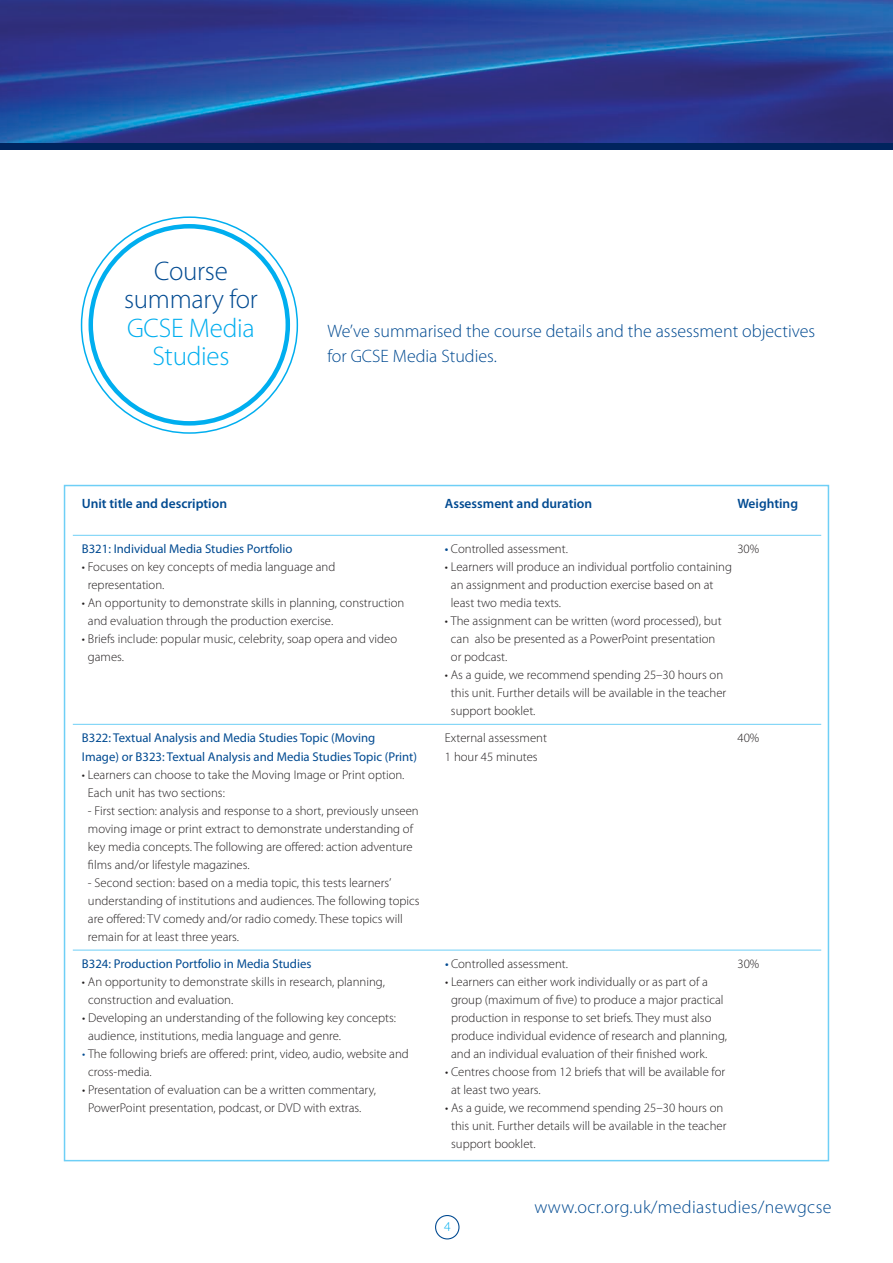
<style>
.page{position:relative;width:893px;height:1263px;background:#fff}
.page>*{position:absolute;margin:0;border:0;box-sizing:border-box;transform-origin:0 0}
.t1{font:300 27px/28.5px "Myriad Pro";letter-spacing:-.01em;color:#004a91;text-align:center}
.t2{font:300 27px/28.5px "Myriad Pro";letter-spacing:-.01em;color:#00aeef;text-align:center}
.t3{font:300 18px/25.5px "Myriad Pro";color:#004a91}
.t4{font:300 18px "Myriad Pro";letter-spacing:.02em;color:#004a91}
.t5{font:600 13.5px "Myriad Pro";color:#004a91}
.t6{font:300 13.5px "Myriad Pro";color:#00aeef}
.t7{font:300 12.75px/18px "Myriad Pro";color:#231f20}
.t8{font:12.75px "Myriad Pro";color:#004a91}
.s1{font-weight:400;color:#004a91}
.s2{color:#004a91}
</style>
<div class="page">
<img style="left:0;top:0;width:893px;height:143px">
<div style="left:88px;top:224px;width:202px;height:202px;border:4px solid #00aeef;border-radius:50%"></div>
<div style="left:435px;top:1215px;width:24px;height:24px;border:1px solid #004a91;border-radius:50%"></div>
<div style="left:0;top:143px;width:893px;height:6px;background:#00245e"></div>
<hr style="left:73px;top:535px;width:748px;height:1px;background:#6ecff6">
<hr style="left:73px;top:724px;width:748px;height:1px;background:#6ecff6">
<hr style="left:73px;top:950px;width:748px;height:1px;background:#6ecff6">
<h1 class="t1" style="left:124px;top:257px;width:135px">Course summary for</h1>
<h1 class="t2" style="left:127px;top:314px;width:129px">GCSE Media<br>Studies</h1>
<h2 class="t3" style="left:327px;top:318px;width:489px">We’ve summarised the course details and the assessment objectives for GCSE Media Studies.</h2>
<p class="t5" style="left:82px;top:494px;width:147px">Unit title and description</p>
<p class="t5" style="left:445px;top:494px;width:149px">Assessment and duration</p>
<p class="t5" style="left:737px;top:494px;width:62px">Weighting</p>
<p class="t8" style="left:82px;top:541px;width:212px">B321: Individual Media Studies Portfolio</p>
<p class="t7" style="left:445px;top:540px;width:125px"><span class="s1">•</span> Controlled assessment.</p>
<p class="t7" style="left:737px;top:540px;width:23px">30%</p>
<p class="t7" style="left:82px;top:558px;width:255px">• Focuses on key concepts of media language and</p>
<p class="t7" style="left:445px;top:558px;width:289px">• Learners will produce an individual portfolio containing</p>
<p class="t7" style="left:88px;top:576px;width:78px">representation.</p>
<p class="t7" style="left:451px;top:576px;width:264px">an assignment and production exercise based on at</p>
<p class="t7" style="left:82px;top:594px;width:324px">• An opportunity to demonstrate skills in planning, construction</p>
<p class="t7" style="left:451px;top:594px;width:112px">least two media texts.</p>
<p class="t7" style="left:88px;top:612px;width:247px">and evaluation through the production exercise.</p>
<p class="t7" style="left:445px;top:612px;width:278px">• The assignment can be written (word processed), but</p>
<p class="t7" style="left:82px;top:630px;width:317px">• Briefs include: popular music, celebrity, soap opera and video</p>
<p class="t7" style="left:451px;top:630px;width:266px">can also be presented as a PowerPoint presentation</p>
<p class="t7" style="left:88px;top:648px;width:38px">games.</p>
<p class="t7" style="left:451px;top:648px;width:58px">or podcast.</p>
<p class="t7" style="left:451px;top:666px;width:277px;text-indent:-6px">• As a guide, we recommend spending 25–30 hours on this unit. Further details will be available in the teacher support booklet.</p>
<p class="t8" style="left:82px;top:730px;width:295px">B322: Textual Analysis and Media Studies Topic (Moving</p>
<p class="t7" style="left:445px;top:729px;width:103px">External assessment</p>
<p class="t7" style="left:737px;top:729px;width:23px">40%</p>
<p class="t8" style="left:82px;top:749px;width:337px">Image) or B323: Textual Analysis and Media Studies Topic (Print)</p>
<p class="t7" style="left:445px;top:748px;width:94px">1 hour 45 minutes</p>
<p class="t7" style="left:88px;top:766px;width:318px;text-indent:-6px">• Learners can choose to take the Moving Image or Print option.<br>Each unit has two sections:</p>
<p class="t7" style="left:88px;top:802px;width:332px">- First section: analysis and response to a short, previously unseen moving image or print extract to demonstrate understanding of key media concepts. The following are offered: action adventure films and/or lifestyle magazines.</p>
<p class="t7" style="left:88px;top:874px;width:333px">- Second section: based on a media topic, this tests learners’ understanding of institutions and audiences. The following topics are offered: TV comedy and/or radio comedy. These topics will remain for at least three years.</p>
<p class="t8" style="left:82px;top:956px;width:231px">B324: Production Portfolio in Media Studies</p>
<p class="t7" style="left:445px;top:955px;width:125px"><span class="s1">•</span> Controlled assessment.</p>
<p class="t7" style="left:737px;top:955px;width:23px">30%</p>
<p class="t7" style="left:82px;top:973px;width:304px">• An opportunity to demonstrate skills in research, planning,</p>
<p class="t7" style="left:445px;top:973px;width:264px">• Learners can either work individually or as part of a</p>
<p class="t7" style="left:88px;top:991px;width:147px">construction and evaluation.</p>
<p class="t7" style="left:451px;top:991px;width:274px">group (maximum of five) to produce a major practical</p>
<p class="t7" style="left:82px;top:1009px;width:316px">• Developing an understanding of the following key concepts:</p>
<p class="t7" style="left:451px;top:1009px;width:262px">production in response to set briefs. They must also</p>
<p class="t7" style="left:88px;top:1027px;width:255px">audience, institutions, media language and genre.</p>
<p class="t7" style="left:451px;top:1027px;width:278px">produce individual evidence of research and planning,</p>
<p class="t7" style="left:82px;top:1045px;width:328px"><span class="s2">•</span> The following briefs are offered: print, video, audio, website and</p>
<p class="t7" style="left:451px;top:1045px;width:258px">and an individual evaluation of their finished work.</p>
<p class="t7" style="left:88px;top:1063px;width:65px">cross-media.</p>
<p class="t7" style="left:445px;top:1063px;width:282px">• Centres choose from 12 briefs that will be available for</p>
<p class="t7" style="left:82px;top:1081px;width:296px">• Presentation of evaluation can be a written commentary,</p>
<p class="t7" style="left:451px;top:1081px;width:91px">at least two years.</p>
<p class="t7" style="left:88px;top:1099px;width:275px">PowerPoint presentation, podcast, or DVD with extras.</p>
<p class="t7" style="left:451px;top:1099px;width:277px;text-indent:-6px">• As a guide, we recommend spending 25–30 hours on this unit. Further details will be available in the teacher support booklet.</p>
<p class="t6" style="left:444px;top:1219px;width:8px">4</p>
<h2 class="t4" style="left:534px;top:1197px;width:299px">www.ocr.org.uk/mediastudies/newgcse</h2>
</div>
